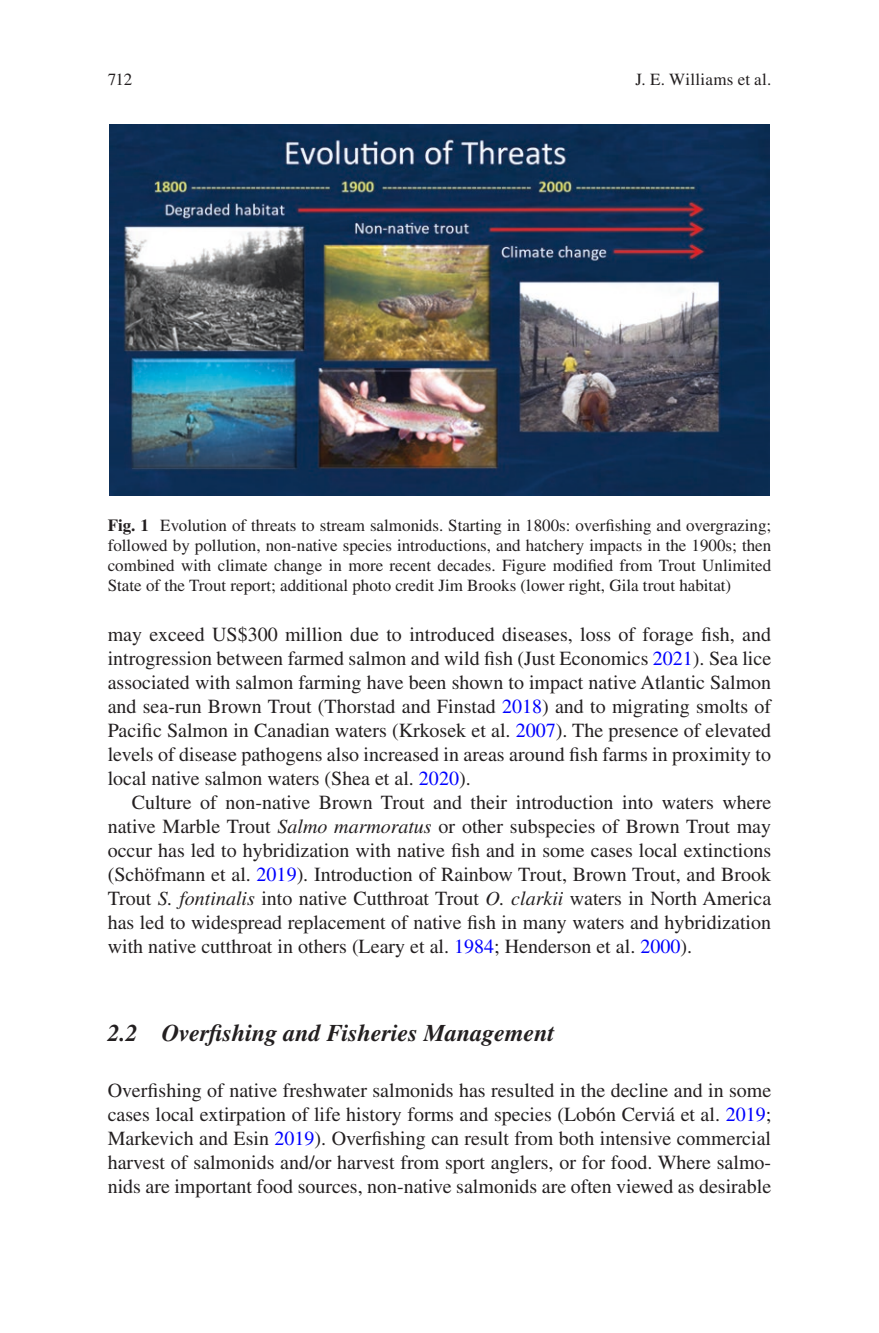
<style>
.page{position:relative;width:879px;height:1333px;background:#fff}
.page>*{position:absolute;margin:0;border:0;box-sizing:border-box;transform-origin:0 0}
._2_hd{font:italic 700 24px "Times LT Std";color:#231f20}
.Text{font:20px/24px "Times LT Std";color:#231f20;text-align:justify}
.Text_flush{font:20px/24px "Times LT Std";color:#231f20;text-align:justify}
.t1{font:17px/20px "Times LT Std";color:#231f20;text-align:justify}
.t2{font:17px "Times LT Std";letter-spacing:.02em;color:#231f20}
.s1{font-weight:700}
.s2{color:#00f}
.s3{font-style:italic}
</style>
<div class="page">
<img style="left:109px;top:124px;width:660px;height:371px">
<p class="t1" style="left:108px;top:69px;width:26px">712</p>
<p class="t2" style="left:635px;top:70px;width:137px">J. E. Williams et al.</p>
<p class="t1" style="left:108px;top:515px;width:665px"><span class="s1">Fig. 1</span> Evolution of threats to stream salmonids. Starting in 1800s: overfishing and overgrazing; followed by pollution, non-native species introductions, and hatchery impacts in the 1900s; then combined with climate change in more recent decades. Figure modified from Trout Unlimited State of the Trout report; additional photo credit Jim Brooks (lower right, Gila trout habitat)</p>
<p class="Text" style="left:108px;top:622px;width:665px">may exceed US$300 million due to introduced diseases, loss of forage fish, and introgression between farmed salmon and wild fish (Just Economics <span class="s2">2021</span>). Sea lice associated with salmon farming have been shown to impact native Atlantic Salmon and sea-run Brown Trout (Thorstad and Finstad <span class="s2">2018</span>) and to migrating smolts of Pacific Salmon in Canadian waters (Krkosek et al. <span class="s2">2007</span>). The presence of elevated levels of disease pathogens also increased in areas around fish farms in proximity to local native salmon waters (Shea et al. <span class="s2">2020</span>).</p>
<p class="Text" style="left:108px;top:790px;width:665px;text-indent:24px">Culture of non-native Brown Trout and their introduction into waters where native Marble Trout <span class="s3">Salmo marmoratus</span> or other subspecies of Brown Trout may occur has led to hybridization with native fish and in some cases local extinctions (Schöfmann et al. <span class="s2">2019</span>). Introduction of Rainbow Trout, Brown Trout, and Brook Trout <span class="s3">S. fontinalis</span> into native Cutthroat Trout <span class="s3">O. clarkii</span> waters in North America has led to widespread replacement of native fish in many waters and hybridization with native cutthroat in others (Leary et al. <span class="s2">1984</span>; Henderson et al. <span class="s2">2000</span>).</p>
<h3 class="_2_hd" style="left:108px;top:1019px;width:448px">2.2 Overfishing and Fisheries Management</h3>
<p class="Text_flush" style="left:108px;top:1078px;width:665px">Overfishing of native freshwater salmonids has resulted in the decline and in some cases local extirpation of life history forms and species (Lobón Cerviá et al. <span class="s2">2019</span>; Markevich and Esin <span class="s2">2019</span>). Overfishing can result from both intensive commercial harvest of salmonids and/or harvest from sport anglers, or for food. Where salmo&shy;nids are important food sources, non-native salmonids are often viewed as desirable</p>
</div>
